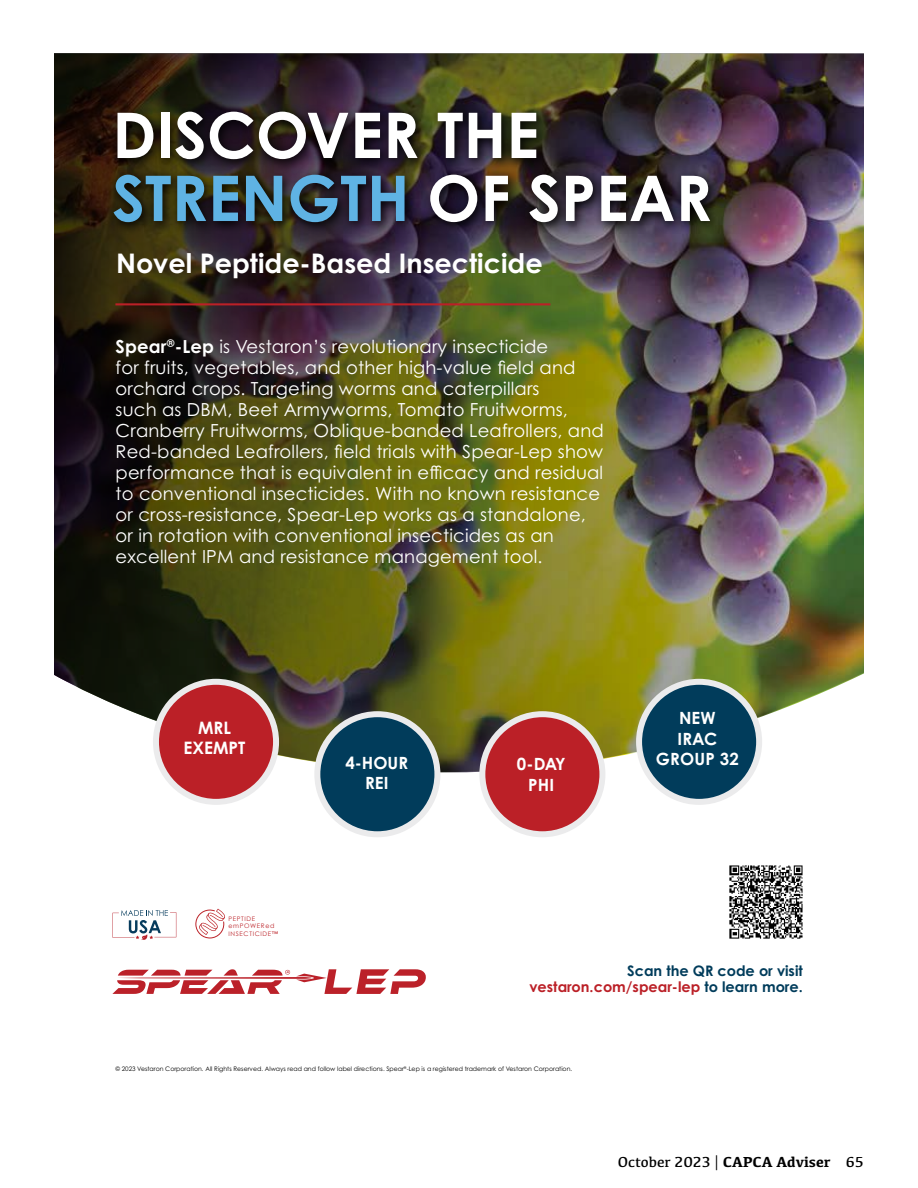
<style>
.page{position:relative;width:918px;height:1188px;background:#fff}
.page>*{position:absolute;margin:0;border:0;box-sizing:border-box;transform-origin:0 0}
.t1{font:700 63px/63px "Century Gothic Pro";color:#fff}
.t2{font:700 27px "Century Gothic Pro";color:#fff}
.t3{font:18px/21px "Century Gothic Pro";letter-spacing:.01em;color:#fff}
.t4{font:700 17.25px/20.2px "Century Gothic Pro";color:#fff;text-align:center}
.t5{font:700 16.8px/20.2px "Century Gothic Pro";letter-spacing:.01em;color:#fff;text-align:center}
.t6{font:15px "Kefa";color:#000}
.t7{font:700 14.55px/16.6px "Century Gothic Pro";color:#013c5b;text-align:right}
.t8{font:6.3px/7.5px "Century Gothic";letter-spacing:.105em;color:#bc2329}
.t9{font:6.15px "Century Gothic Pro";color:#000}
.s1{color:#5fb3e4}
.s2{font-weight:700}
.s3{color:#bb2027}
</style>
<div class="page">
<img style="left:54px;top:53px;width:810px;height:720px">
<svg style="left:107px;top:105px;width:615px;height:130px;background:#292122"></svg>
<hr style="left:115px;top:303px;width:435px;height:2px;background:#bb2027">
<div style="left:156px;top:682px;width:120px;height:120px;background:#bb2027;border-radius:50%"></div>
<div style="left:153px;top:679px;width:126px;height:126px;border:6px solid #ebebec;border-radius:50%"></div>
<div style="left:317px;top:714px;width:120px;height:120px;background:#013c5b;border-radius:50%"></div>
<div style="left:314px;top:711px;width:126px;height:126px;border:6px solid #ebebec;border-radius:50%"></div>
<div style="left:482px;top:714px;width:120px;height:120px;background:#bb2027;border-radius:50%"></div>
<div style="left:479px;top:711px;width:126px;height:126px;border:6px solid #ebebec;border-radius:50%"></div>
<div style="left:639px;top:682px;width:120px;height:120px;background:#013c5b;border-radius:50%"></div>
<div style="left:636px;top:679px;width:126px;height:126px;border:6px solid #ebebec;border-radius:50%"></div>
<img style="left:729px;top:865px;width:74px;height:74px">
<svg style="left:112px;top:969px;width:314px;height:25px"></svg>
<svg style="left:195px;top:909px;width:30px;height:29px"></svg>
<svg style="left:113px;top:910px;width:63px;height:30px"></svg>
<h1 class="t1" style="left:112px;top:103px;width:601px">DISCOVER THE<br><span class="s1">STRENGTH</span> OF SPEAR</h1>
<h2 class="t2" style="left:116px;top:246px;width:428px">Novel Peptide-Based Insecticide</h2>
<p class="t3" style="left:116px;top:336px;width:490px"><span class="s2">Spear</span><sup>®</sup><span class="s2">-Lep</span> is Vestaron’s revolutionary insecticide<br>for fruits, vegetables, and other high-value field and orchard crops. Targeting worms and caterpillars<br>such as DBM, Beet Armyworms, Tomato Fruitworms, Cranberry Fruitworms, Oblique-banded Leafrollers, and Red-banded Leafrollers, field trials with Spear-Lep show performance that is equivalent in efficacy and residual to conventional insecticides. With no known resistance or cross-resistance, Spear-Lep works as a standalone, or in rotation with conventional insecticides as an excellent IPM and resistance management tool.</p>
<p class="t4" style="left:184px;top:717px;width:63px">MRL<br>EXEMPT</p>
<p class="t8" style="left:228px;top:915px;width:51px">PEPTIDE emPOWERed<br>INSECTICIDE™</p>
<p class="t5" style="left:345px;top:752px;width:64px">4-HOUR<br>REI</p>
<p class="t5" style="left:517px;top:754px;width:50px">0-DAY<br>PHI</p>
<p class="t5" style="left:656px;top:708px;width:85px">NEW<br>IRAC<br>GROUP 32</p>
<p class="t7" style="left:530px;top:962px;width:275px">Scan the QR code or visit <span class="s3">vestaron.com/spear-lep</span> to learn more.</p>
<p class="t9" style="left:115px;top:1065px;width:458px">© 2023 Vestaron Corporation. All Rights Reserved. Always read and follow label directions. Spear<sup>®</sup>-Lep is a registered trademark of Vestaron Corporation.</p>
<p class="t6" style="left:618px;top:1152px;width:248px">October 2023 | <span class="s2">CAPCA Adviser</span> 65</p>
</div>
